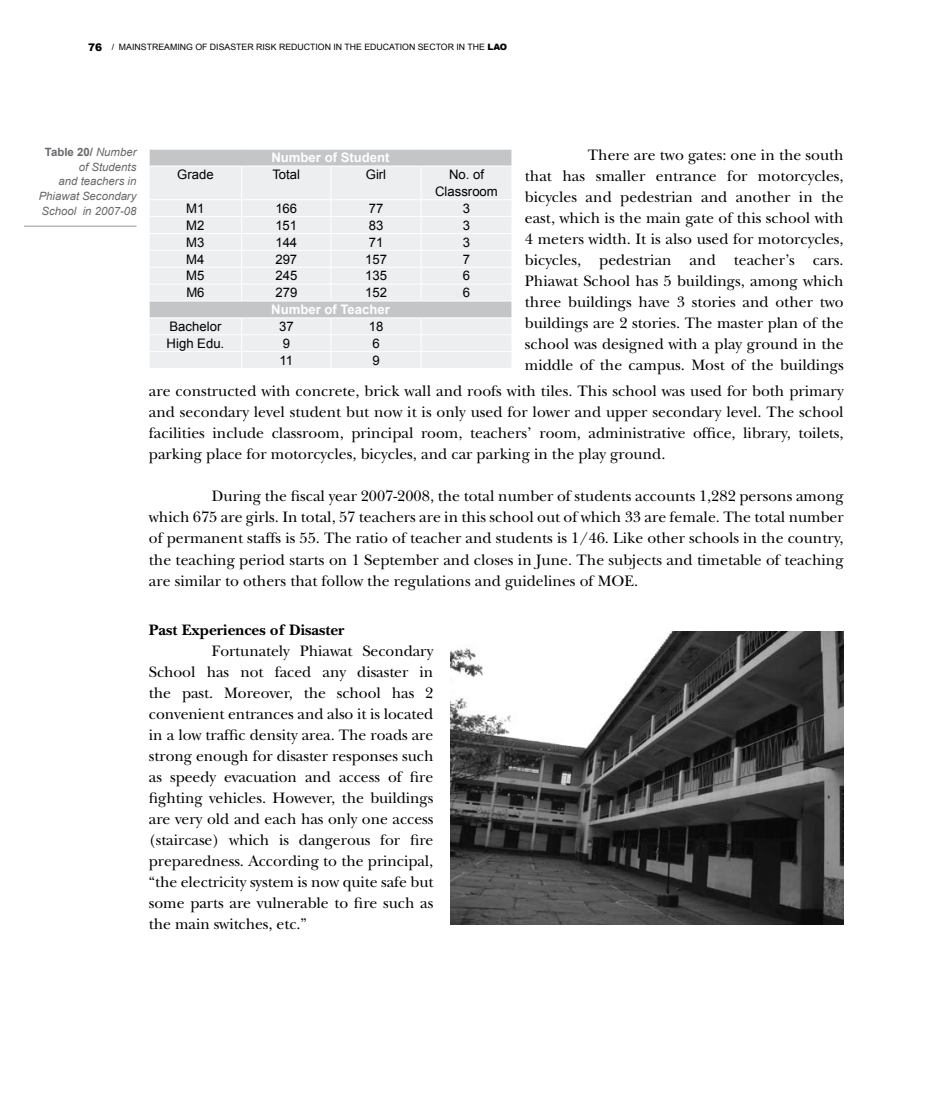
<style>
.page{position:relative;width:943px;height:1107px;background:#fff}
.page>*{position:absolute;margin:0;border:0;box-sizing:border-box;transform-origin:0 0}
.t1{font:15.75px/21px "New Baskerville";color:#000;text-align:justify}
.t2{font:700 15.75px "New Baskerville";color:#000}
.t3{font:13.12px/16.8px "Arial";color:#000;text-align:center}
.t4{font:700 13.12px "Arial";color:#fff}
.t5{font:italic 11.38px/14.7px "Arial";color:#68676c;text-align:right}
.t6{font:8.75px "Arial";color:#000}
.s1{font-weight:900;font-size:10.5px}
.s2{font-weight:900}
.s3{font-weight:700;font-style:normal}
</style>
<div class="page">
<div style="left:150px;top:150px;width:361px;height:16px;background:#c3c5c7"></div>
<svg style="left:150px;top:167px;width:361px;height:201px;background:#e9eaec"></svg>
<hr style="left:241px;top:166px;width:1px;height:33px;background:#fff">
<hr style="left:330px;top:166px;width:1px;height:33px;background:#fff">
<hr style="left:421px;top:166px;width:1px;height:33px;background:#fff">
<hr style="left:149px;top:199px;width:93px;height:1px;background:#fff">
<hr style="left:242px;top:199px;width:89px;height:1px;background:#fff">
<hr style="left:331px;top:199px;width:90px;height:1px;background:#fff">
<hr style="left:421px;top:199px;width:91px;height:1px;background:#fff">
<hr style="left:149px;top:216px;width:93px;height:1px;background:#fff">
<hr style="left:242px;top:216px;width:89px;height:1px;background:#fff">
<hr style="left:331px;top:216px;width:90px;height:1px;background:#fff">
<hr style="left:421px;top:216px;width:91px;height:1px;background:#fff">
<hr style="left:149px;top:233px;width:93px;height:1px;background:#fff">
<hr style="left:242px;top:233px;width:89px;height:1px;background:#fff">
<hr style="left:331px;top:233px;width:90px;height:1px;background:#fff">
<hr style="left:421px;top:233px;width:91px;height:1px;background:#fff">
<hr style="left:149px;top:250px;width:93px;height:1px;background:#fff">
<hr style="left:242px;top:250px;width:89px;height:1px;background:#fff">
<hr style="left:331px;top:250px;width:90px;height:1px;background:#fff">
<hr style="left:421px;top:250px;width:91px;height:1px;background:#fff">
<hr style="left:149px;top:267px;width:93px;height:1px;background:#fff">
<hr style="left:242px;top:267px;width:89px;height:1px;background:#fff">
<hr style="left:331px;top:267px;width:90px;height:1px;background:#fff">
<hr style="left:421px;top:267px;width:91px;height:1px;background:#fff">
<hr style="left:149px;top:284px;width:93px;height:1px;background:#fff">
<hr style="left:242px;top:284px;width:89px;height:1px;background:#fff">
<svg style="left:241px;top:200px;width:1px;height:101px"></svg>
<hr style="left:331px;top:284px;width:90px;height:1px;background:#fff">
<svg style="left:330px;top:200px;width:1px;height:101px"></svg>
<hr style="left:421px;top:284px;width:91px;height:1px;background:#fff">
<svg style="left:421px;top:200px;width:1px;height:101px"></svg>
<hr style="left:149px;top:301px;width:93px;height:1px;background:#fff">
<hr style="left:242px;top:301px;width:89px;height:1px;background:#fff">
<hr style="left:331px;top:301px;width:90px;height:1px;background:#fff">
<hr style="left:421px;top:301px;width:91px;height:1px;background:#fff">
<hr style="left:149px;top:317px;width:93px;height:1px;background:#fff">
<hr style="left:242px;top:317px;width:89px;height:1px;background:#fff">
<hr style="left:331px;top:317px;width:90px;height:1px;background:#fff">
<hr style="left:421px;top:317px;width:91px;height:1px;background:#fff">
<hr style="left:149px;top:334px;width:93px;height:1px;background:#fff">
<hr style="left:242px;top:334px;width:89px;height:1px;background:#fff">
<hr style="left:331px;top:334px;width:90px;height:1px;background:#fff">
<hr style="left:421px;top:334px;width:91px;height:1px;background:#fff">
<hr style="left:149px;top:351px;width:93px;height:1px;background:#fff">
<svg style="left:149px;top:301px;width:1px;height:17px"></svg>
<hr style="left:242px;top:351px;width:89px;height:1px;background:#fff">
<svg style="left:241px;top:318px;width:1px;height:50px"></svg>
<hr style="left:331px;top:351px;width:90px;height:1px;background:#fff">
<svg style="left:330px;top:318px;width:1px;height:50px"></svg>
<hr style="left:421px;top:351px;width:91px;height:1px;background:#fff">
<svg style="left:421px;top:318px;width:1px;height:50px"></svg>
<svg style="left:511px;top:301px;width:1px;height:17px"></svg>
<svg style="left:149px;top:149px;width:1px;height:17px"></svg>
<svg style="left:511px;top:149px;width:1px;height:17px"></svg>
<img style="left:451px;top:631px;width:392px;height:293px">
<hr style="left:24px;top:226px;width:112px;height:1px;background:#97979b">
<p class="t6" style="left:88px;top:41px;width:421px"><span class="s1">76</span> / MAINSTREAMING OF DISASTER RISK REDUCTION IN THE EDUCATION SECTOR IN THE <span class="s2">LAO</span></p>
<p class="t5" style="left:39px;top:145px;width:99px"><span class="s3">Table 20/</span> Number of Students<br>and teachers in<br>Phiawat Secondary<br>School in 2007-08</p>
<p class="t1" style="left:525px;top:145px;width:320px;text-indent:63px">There are two gates: one in the south that has smaller entrance for motorcycles, bicycles and pedestrian and another in the east, which is the main gate of this school with 4 meters width. It is also used for motorcycles, bicycles, pedestrian and teacher’s cars.<br>Phiawat School has 5 buildings, among which three buildings have 3 stories and other two buildings are 2 stories. The master plan of the school was designed with a play ground in the middle of the campus. Most of the buildings</p>
<p class="t4" style="left:271px;top:149px;width:120px">Number of Student</p>
<p class="t3" style="left:177px;top:166px;width:38px">Grade</p>
<p class="t3" style="left:272px;top:166px;width:29px">Total</p>
<p class="t3" style="left:366px;top:166px;width:22px">Girl</p>
<p class="t3" style="left:435px;top:166px;width:64px">No. of<br>Classroom</p>
<p class="t3" style="left:186px;top:200px;width:20px">M1</p>
<p class="t3" style="left:275px;top:200px;width:23px">166</p>
<p class="t3" style="left:369px;top:200px;width:16px">77</p>
<p class="t3" style="left:463px;top:200px;width:9px">3</p>
<p class="t3" style="left:186px;top:217px;width:20px">M2</p>
<p class="t3" style="left:275px;top:217px;width:23px">151</p>
<p class="t3" style="left:369px;top:217px;width:16px">83</p>
<p class="t3" style="left:463px;top:217px;width:9px">3</p>
<p class="t3" style="left:186px;top:234px;width:20px">M3</p>
<p class="t3" style="left:275px;top:234px;width:23px">144</p>
<p class="t3" style="left:369px;top:234px;width:16px">71</p>
<p class="t3" style="left:463px;top:234px;width:9px">3</p>
<p class="t3" style="left:186px;top:251px;width:20px">M4</p>
<p class="t3" style="left:275px;top:251px;width:23px">297</p>
<p class="t3" style="left:365px;top:251px;width:23px">157</p>
<p class="t3" style="left:463px;top:251px;width:9px">7</p>
<p class="t3" style="left:186px;top:267px;width:20px">M5</p>
<p class="t3" style="left:275px;top:267px;width:23px">245</p>
<p class="t3" style="left:365px;top:267px;width:23px">135</p>
<p class="t3" style="left:463px;top:267px;width:9px">6</p>
<p class="t3" style="left:186px;top:284px;width:20px">M6</p>
<p class="t3" style="left:275px;top:284px;width:23px">279</p>
<p class="t3" style="left:365px;top:284px;width:23px">152</p>
<p class="t3" style="left:463px;top:284px;width:9px">6</p>
<p class="t4" style="left:271px;top:301px;width:120px">Number of Teacher</p>
<p class="t3" style="left:169px;top:318px;width:53px">Bachelor</p>
<p class="t3" style="left:279px;top:318px;width:16px">37</p>
<p class="t3" style="left:369px;top:318px;width:16px">18</p>
<p class="t3" style="left:167px;top:335px;width:59px">High Edu.</p>
<p class="t3" style="left:283px;top:335px;width:9px">9</p>
<p class="t3" style="left:372px;top:335px;width:9px">6</p>
<p class="t3" style="left:279px;top:352px;width:15px">11</p>
<p class="t3" style="left:372px;top:352px;width:9px">9</p>
<p class="t1" style="left:149px;top:381px;width:696px">are constructed with concrete, brick wall and roofs with tiles. This school was used for both primary and secondary level student but now it is only used for lower and upper secondary level. The school facilities include classroom, principal room, teachers’ room, administrative office, library, toilets, parking place for motorcycles, bicycles, and car parking in the play ground.</p>
<p class="t1" style="left:149px;top:486px;width:696px;text-indent:63px">During the fiscal year 2007-2008, the total number of students accounts 1,282 persons among which 675 are girls. In total, 57 teachers are in this school out of which 33 are female. The total number of permanent staffs is 55. The ratio of teacher and students is 1/46. Like other schools in the country, the teaching period starts on 1 September and closes in June. The subjects and timetable of teaching are similar to others that follow the regulations and guidelines of MOE.</p>
<p class="t2" style="left:149px;top:620px;width:197px">Past Experiences of Disaster</p>
<p class="t1" style="left:149px;top:640px;width:286px;text-indent:63px">Fortunately Phiawat Secondary School has not faced any disaster in the past. Moreover, the school has 2 convenient entrances and also it is located in a low traffic density area. The roads are strong enough for disaster responses such as speedy evacuation and access of fire fighting vehicles. However, the buildings are very old and each has only one access (staircase) which is dangerous for fire preparedness. According to the principal, “the electricity system is now quite safe but some parts are vulnerable to fire such as the main switches, etc.”</p>
</div>
